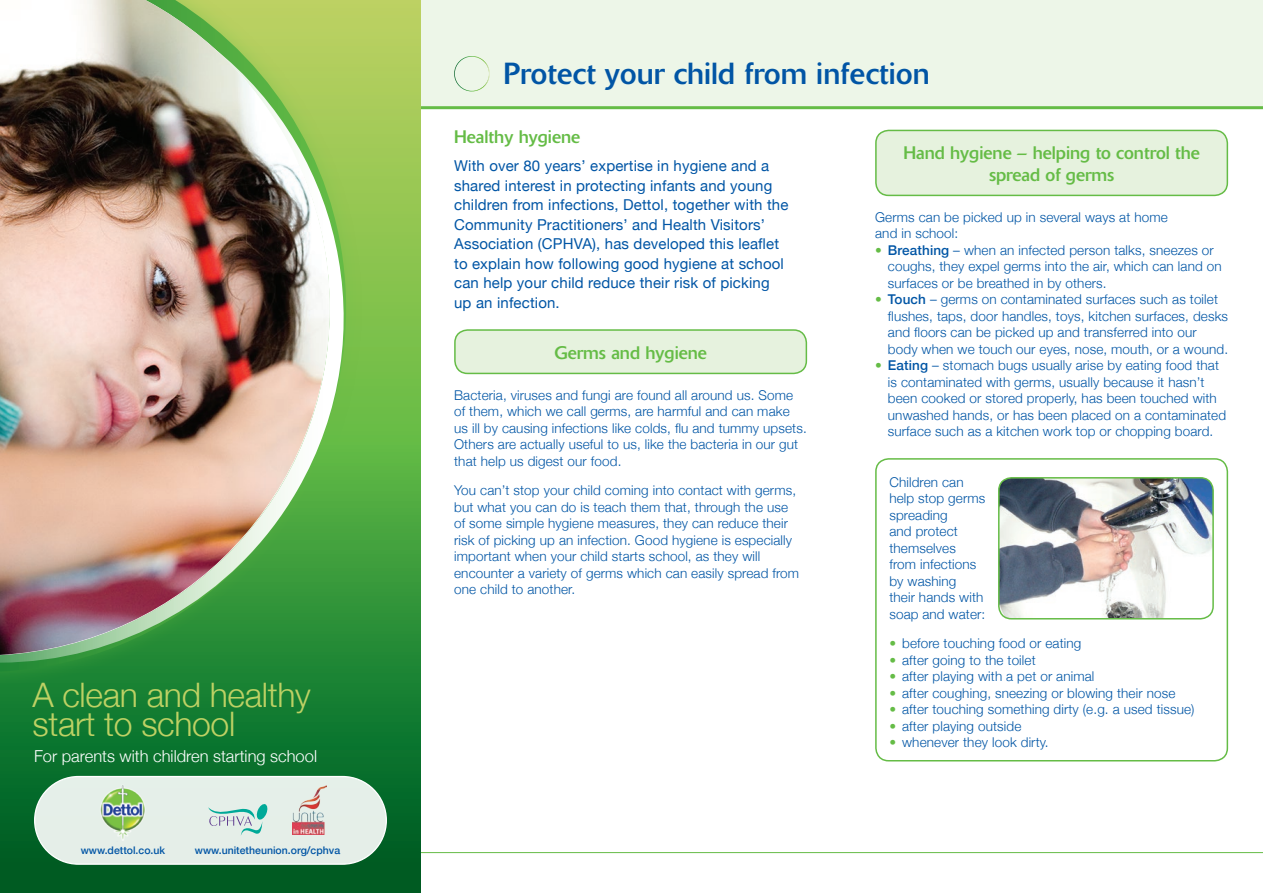
<style>
.page{position:relative;width:1263px;height:893px;background:#fff}
.page>*{position:absolute;margin:0;border:0;box-sizing:border-box;transform-origin:0 0}
.t1{font:300 33.75px/28.5px "Helvetica Neue";letter-spacing:-.01em;color:#bed164}
.t2{font:30.15px "Delta";letter-spacing:.005em;color:#0155a5}
.t3{font:18px/21.6px "Delta";color:#65bc46;text-align:center}
.t4{font:300 16.5px "Helvetica Neue";color:#fff}
.t5{font:15px/19.5px "Helvetica Neue";letter-spacing:.01em;color:#0155a5}
.t6{font:300 13.5px/16.5px "Helvetica Neue";letter-spacing:.01em;color:#0155a5}
.t7{font:500 10.5px "Helvetica Neue";color:#0155a5}
.s1{color:#65bc46}
.s2{font-weight:500}
</style>
<div class="page">
<div style="left:421px;top:0;width:842px;height:108px;background:#edf6e8"></div>
<hr style="left:421px;top:106px;width:842px;height:3px;background:#65bc46">
<svg style="left:454px;top:56px;width:36px;height:35px"></svg>
<hr style="left:407px;top:852px;width:856px;height:1px;background:#65bc46">
<div style="left:455px;top:330px;width:351px;height:43px;background:#e6f2de;border-radius:13px"></div>
<div style="left:454px;top:329px;width:353px;height:45px;border:2px solid #65bc46;border-radius:13px"></div>
<div style="left:876px;top:130px;width:351px;height:65px;background:#e6f2de;border-radius:13px"></div>
<div style="left:875px;top:130px;width:353px;height:66px;border:2px solid #65bc46;border-radius:13px"></div>
<div style="left:875px;top:458px;width:353px;height:303px;border:2px solid #65bc46;border-radius:13px"></div>
<img style="left:999px;top:478px;width:214px;height:141px">
<div style="left:998px;top:477px;width:216px;height:142px;border:2px solid #65bc46;border-radius:13px"></div>
<svg style="left:0;top:0;width:421px;height:893px;background:#2b8635"></svg>
<div style="left:0;top:0;width:364px;height:689px;background:#65bc46;opacity:.4"></div>
<svg style="left:0;top:37px;width:387px;height:626px;background:#74b852"></svg>
<img style="left:0;top:0;width:329px;height:655px">
<svg style="left:33px;top:775px;width:355px;height:90px;background:#d0e2d8"></svg>
<img style="left:292px;top:785px;width:35px;height:49px">
<img style="left:98px;top:779px;width:50px;height:62px">
<h1 class="t1" style="left:32px;top:680px;width:280px">A clean and healthy start to school</h1>
<p class="t4" style="left:34px;top:746px;width:285px">For parents with children starting school</p>
<p class="t7" style="left:81px;top:844px;width:86px">www.dettol.co.uk</p>
<p class="t7" style="left:195px;top:844px;width:147px">www.unitetheunion.org/cphva</p>
<h2 class="t2" style="left:504px;top:56px;width:428px">Protect your child from infection</h2>
<h3 class="t3" style="left:454px;top:126px;width:127px">Healthy hygiene</h3>
<p class="t5" style="left:454px;top:156px;width:336px">With over 80 years’ expertise in hygiene and a shared interest in protecting infants and young children from infections, Dettol, together with the Community Practitioners’ and Health Visitors’ Association (CPHVA), has developed this leaflet to explain how following good hygiene at school can help your child reduce their risk of picking up an infection.</p>
<h3 class="t3" style="left:554px;top:342px;width:154px">Germs and hygiene</h3>
<p class="t6" style="left:454px;top:387px;width:354px">Bacteria, viruses and fungi are found all around us. Some of them, which we call germs, are harmful and can make us ill by causing infections like colds, flu and tummy upsets.<br>Others are actually useful to us, like the bacteria in our gut that help us digest our food.</p>
<p class="t6" style="left:454px;top:482px;width:346px">You can’t stop your child coming into contact with germs, but what you can do is teach them that, through the use of some simple hygiene measures, they can reduce their risk of picking up an infection. Good hygiene is especially important when your child starts school, as they will encounter a variety of germs which can easily spread from one child to another.</p>
<h3 class="t3" style="left:903px;top:142px;width:298px">Hand hygiene – helping to control the spread of germs</h3>
<p class="t6" style="left:875px;top:209px;width:294px">Germs can be picked up in several ways at home and in school:</p>
<p class="t6" style="left:888px;top:242px;width:335px;text-indent:-13px"><span class="s1">•</span> <span class="s2">Breathing</span> – when an infected person talks, sneezes or coughs, they expel germs into the air, which can land on surfaces or be breathed in by others.</p>
<p class="t6" style="left:888px;top:291px;width:342px;text-indent:-13px"><span class="s1">•</span> <span class="s2">Touch</span> – germs on contaminated surfaces such as toilet flushes, taps, door handles, toys, kitchen surfaces, desks and floors can be picked up and transferred into our body when we touch our eyes, nose, mouth, or a wound.</p>
<p class="t6" style="left:888px;top:357px;width:340px;text-indent:-13px"><span class="s1">•</span> <span class="s2">Eating</span> – stomach bugs usually arise by eating food that is contaminated with germs, usually because it hasn’t been cooked or stored properly, has been touched with unwashed hands, or has been placed on a contaminated surface such as a kitchen work top or chopping board.</p>
<p class="t6" style="left:889px;top:474px;width:97px">Children can help stop germs spreading<br>and protect themselves from infections by washing their hands with soap and water:</p>
<p class="t6" style="left:889px;top:635px;width:193px"><span class="s1">•</span> before touching food or eating</p>
<p class="t6" style="left:889px;top:651px;width:148px"><span class="s1">•</span> after going to the toilet</p>
<p class="t6" style="left:889px;top:668px;width:207px"><span class="s1">•</span> after playing with a pet or animal</p>
<p class="t6" style="left:889px;top:684px;width:287px"><span class="s1">•</span> after coughing, sneezing or blowing their nose</p>
<p class="t6" style="left:889px;top:701px;width:307px"><span class="s1">•</span> after touching something dirty (e.g. a used tissue)</p>
<p class="t6" style="left:889px;top:717px;width:133px"><span class="s1">•</span> after playing outside</p>
<p class="t6" style="left:889px;top:734px;width:161px"><span class="s1">•</span> whenever they look dirty.</p>
</div>
